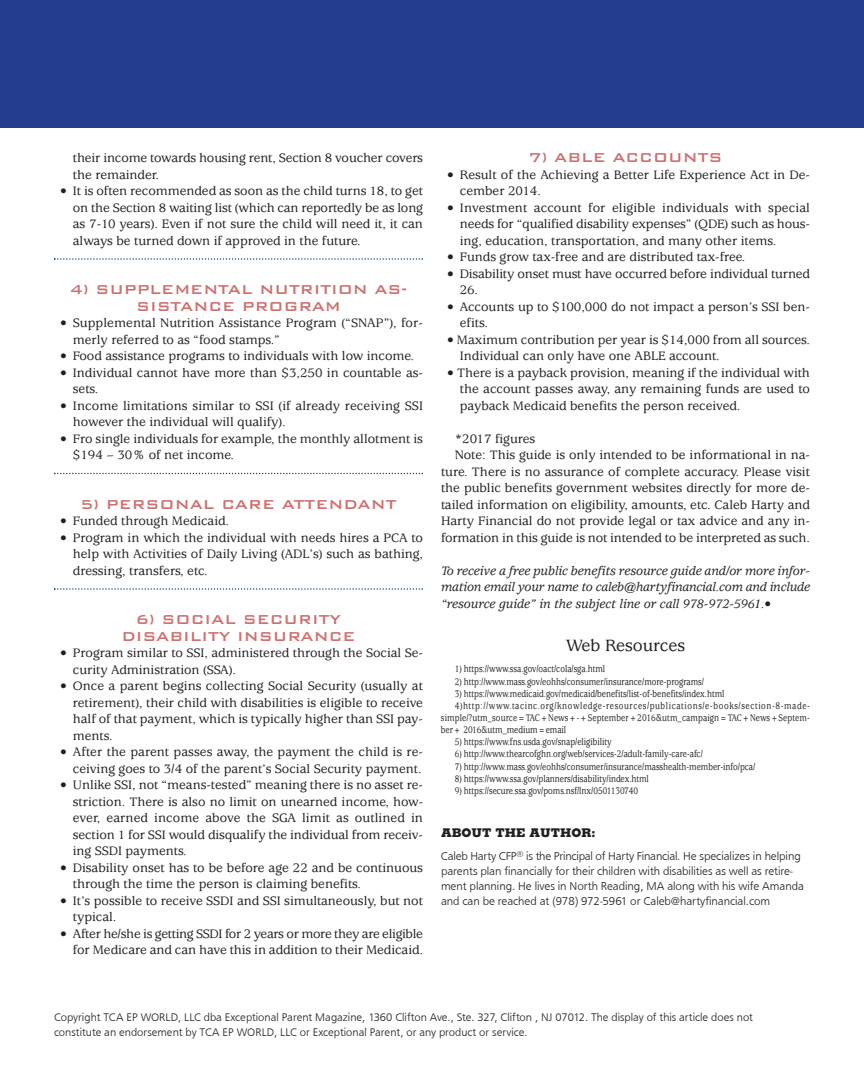
<style>
.page{position:relative;width:864px;height:1080px;background:#fff}
.page>*{position:absolute;margin:0;border:0;box-sizing:border-box;transform-origin:0 0}
.t1{font:500 18px "Usherwood";color:#231f20}
.t2{font:500 17.25px/16.5px "Bank Gothic BT";color:#cf716f;text-align:center}
.t3{font:500 13.5px/16.5px "Usherwood";color:#231f20}
.t4{font:italic 500 13.5px/16.5px "Usherwood";color:#231f20;text-align:justify}
.t5{font:500 13.5px/16.5px "Usherwood";letter-spacing:-.02em;color:#231f20;text-align:right}
.t6{font:12px/15px "Frutus T Light";letter-spacing:-.005em;color:#231f20}
.t7{font:800 12px "Memphis";color:#231f20}
.t8{font:11.7px/14.2px "Frutus T Light";color:#231f20}
.t9{font:500 10.5px "Usherwood";color:#231f20;scale:.8 1}
.t10{font:500 10.5px "Usherwood";letter-spacing:.07em;color:#231f20;scale:.8 1}
.t11{font:500 10.5px "Usherwood";letter-spacing:.02em;color:#231f20;scale:.8 1}
</style>
<div class="page">
<div style="left:0;top:0;width:864px;height:128px;background:#263e92"></div>
<svg style="left:54px;top:258px;width:369px;height:2px"></svg>
<svg style="left:54px;top:473px;width:369px;height:1px"></svg>
<svg style="left:54px;top:588px;width:369px;height:2px"></svg>
<p class="t3" style="left:73px;top:151px;width:352px">their income towards housing rent, Section 8 voucher covers the remainder.</p>
<p class="t3" style="left:73px;top:184px;width:352px;text-align:justify;text-indent:-13px">• It is often recommended as soon as the child turns 18, to get on the Section 8 waiting list (which can reportedly be as long as 7-10 years). Even if not sure the child will need it, it can always be turned down if approved in the future.</p>
<p class="t2" style="left:70px;top:280px;width:339px">4) SUPPLEMENTAL NUTRITION AS-<br>SISTANCE PROGRAM</p>
<p class="t3" style="left:73px;top:316px;width:352px;text-indent:-13px">• Supplemental Nutrition Assistance Program (“SNAP”), for&shy;merly referred to as “food stamps.”</p>
<p class="t3" style="left:60px;top:349px;width:355px">• Food assistance programs to individuals with low income.</p>
<p class="t3" style="left:73px;top:366px;width:352px;text-indent:-13px">• Individual cannot have more than $3,250 in countable as&shy;sets.</p>
<p class="t3" style="left:73px;top:399px;width:352px;text-indent:-13px">• Income limitations similar to SSI (if already receiving SSI however the individual will qualify).</p>
<p class="t3" style="left:73px;top:432px;width:352px;text-indent:-13px">• Fro single individuals for example, the monthly allotment is $194 – 30% of net income.</p>
<p class="t2" style="left:80px;top:495px;width:318px">5) PERSONAL CARE ATTENDANT</p>
<p class="t3" style="left:60px;top:514px;width:170px">• Funded through Medicaid.</p>
<p class="t3" style="left:73px;top:531px;width:352px;text-align:justify;text-indent:-13px">• Program in which the individual with needs hires a PCA to help with Activities of Daily Living (ADL’s) such as bathing, dressing, transfers, etc.</p>
<p class="t2" style="left:121px;top:610px;width:236px">6) SOCIAL SECURITY<br>DISABILITY INSURANCE</p>
<p class="t3" style="left:73px;top:646px;width:352px;text-indent:-13px">• Program similar to SSI, administered through the Social Se&shy;curity Administration (SSA).</p>
<p class="t3" style="left:73px;top:679px;width:352px;text-align:justify;text-indent:-13px">• Once a parent begins collecting Social Security (usually at retirement), their child with disabilities is eligible to receive half of that payment, which is typically higher than SSI pay&shy;ments.</p>
<p class="t3" style="left:60px;top:745px;width:364px;text-align:right">• After the parent passes away, the payment the child is re&shy;ceiving goes to 3/4 of the parent’s Social Security payment.</p>
<p class="t3" style="left:73px;top:778px;width:352px;text-align:justify;text-indent:-13px">• Unlike SSI, not “means-tested” meaning there is no asset re&shy;striction. There is also no limit on unearned income, how&shy;ever, earned income above the SGA limit as outlined in section 1 for SSI would disqualify the individual from receiv&shy;ing SSDI payments.</p>
<p class="t3" style="left:73px;top:861px;width:352px;text-indent:-13px">• Disability onset has to be before age 22 and be continuous through the time the person is claiming benefits.</p>
<p class="t3" style="left:73px;top:894px;width:352px;text-indent:-13px">• It’s possible to receive SSDI and SSI simultaneously, but not typical.</p>
<p class="t5" style="left:60px;top:927px;width:364px">• After he/she is getting SSDI for 2 years or more they are eligible for Medicare and can have this in addition to their Medicaid.</p>
<p class="t2" style="left:528px;top:148px;width:196px">7) ABLE ACCOUNTS</p>
<p class="t3" style="left:460px;top:168px;width:352px;text-indent:-13px">• Result of the Achieving a Better Life Experience Act in De&shy;cember 2014.</p>
<p class="t3" style="left:460px;top:201px;width:352px;text-align:justify;text-indent:-13px">• Investment account for eligible individuals with special needs for “qualified disability expenses” (QDE) such as hous&shy;ing, education, transportation, and many other items.</p>
<p class="t3" style="left:447px;top:250px;width:300px">• Funds grow tax-free and are distributed tax-free.</p>
<p class="t3" style="left:460px;top:267px;width:352px;text-indent:-13px">• Disability onset must have occurred before individual turned<br>26.</p>
<p class="t3" style="left:460px;top:300px;width:352px;text-indent:-13px">• Accounts up to $100,000 do not impact a person’s SSI ben&shy;efits.</p>
<p class="t3" style="left:460px;top:333px;width:352px;text-indent:-13px">• Maximum contribution per year is $14,000 from all sources.<br>Individual can only have one ABLE account.</p>
<p class="t3" style="left:460px;top:366px;width:352px;text-align:justify;text-indent:-13px">• There is a payback provision, meaning if the individual with the account passes away, any remaining funds are used to payback Medicaid benefits the person received.</p>
<p class="t3" style="left:455px;top:432px;width:82px">*2017 figures</p>
<p class="t3" style="left:455px;top:448px;width:357px">Note: This guide is only intended to be informational in na-</p>
<p class="t3" style="left:441px;top:465px;width:371px">ture. There is no assurance of complete accuracy. Please visit</p>
<p class="t3" style="left:441px;top:481px;width:371px">the public benefits government websites directly for more de-</p>
<p class="t3" style="left:441px;top:498px;width:371px">tailed information on eligibility, amounts, etc. Caleb Harty and</p>
<p class="t3" style="left:441px;top:514px;width:371px">Harty Financial do not provide legal or tax advice and any in-</p>
<p class="t3" style="left:441px;top:531px;width:370px">formation in this guide is not intended to be interpreted as such.</p>
<p class="t4" style="left:441px;top:564px;width:371px">To receive a free public benefits resource guide and/or more infor&shy;mation email your name to caleb@hartyfinancial.com and include “resource guide” in the subject line or call 978-972-5961.•</p>
<h1 class="t1" style="left:566px;top:639px;width:121px">Web Resources</h1>
<p class="t9" style="left:455px;top:665px;width:190px">1) https://www.ssa.gov/oact/cola/sga.html</p>
<p class="t9" style="left:455px;top:677px;width:313px">2) http://www.mass.gov/eohhs/consumer/insurance/more-programs/</p>
<p class="t9" style="left:455px;top:690px;width:339px">3) https://www.medicaid.gov/medicaid/benefits/list-of-benefits/index.html</p>
<p class="t10" style="left:455px;top:702px;width:445px">4)http://www.tacinc.org/knowledge-resources/publications/e-books/section-8-made-</p>
<p class="t11" style="left:441px;top:714px;width:463px">simple/?utm_source=TAC+News+-+September+2016&amp;utm_campaign=TAC+News+Septem-</p>
<p class="t9" style="left:441px;top:726px;width:158px">ber+ 2016&amp;utm_medium=email</p>
<p class="t9" style="left:455px;top:738px;width:198px">5) https://www.fns.usda.gov/snap/eligibility</p>
<p class="t9" style="left:455px;top:750px;width:312px">6) http://www.thearcofghn.org/web/services-2/adult-family-care-afc/</p>
<p class="t9" style="left:455px;top:762px;width:377px">7) http://www.mass.gov/eohhs/consumer/insurance/masshealth-member-info/pca/</p>
<p class="t9" style="left:455px;top:775px;width:244px">8) https://www.ssa.gov/planners/disability/index.html</p>
<p class="t9" style="left:455px;top:787px;width:231px">9) https://secure.ssa.gov/poms.nsf/lnx/0501130740</p>
<p class="t7" style="left:441px;top:829px;width:156px">ABOUT THE AUTHOR:</p>
<p class="t6" style="left:441px;top:849px;width:364px">Caleb Harty CFP<sup>®</sup> is the Principal of Harty Financial. He specializes in helping parents plan financially for their children with disabilities as well as retire&shy;ment planning. He lives in North Reading, MA along with his wife Amanda and can be reached at (978) 972-5961 or Caleb@hartyfinancial.com</p>
<p class="t8" style="left:54px;top:1011px;width:700px">Copyright TCA EP WORLD, LLC dba Exceptional Parent Magazine, 1360 Clifton Ave., Ste. 327, Clifton , NJ 07012. The display of this article does not constitute an endorsement by TCA EP WORLD, LLC or Exceptional Parent, or any product or service.</p>
</div>
